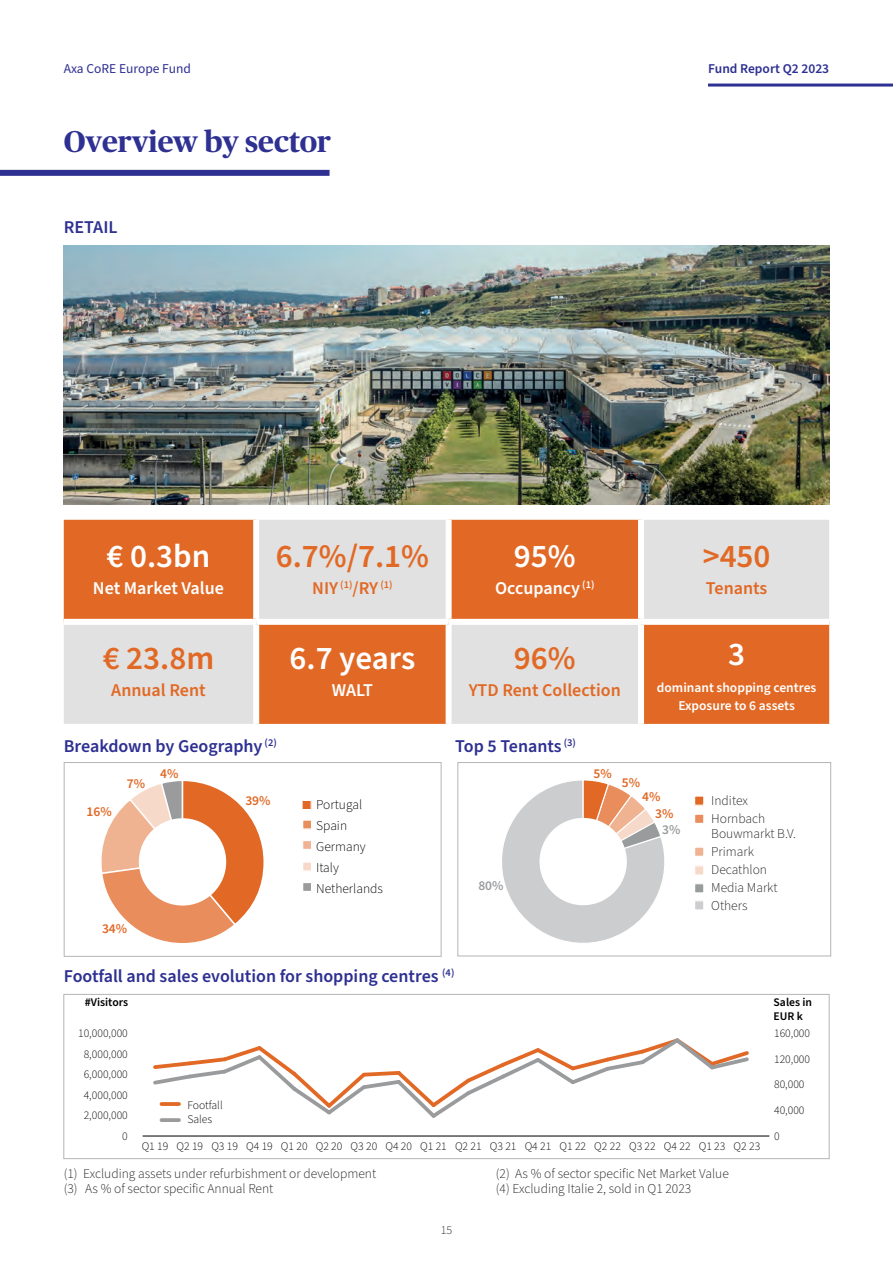
<style>
.page{position:relative;width:893px;height:1263px;background:#fff}
.page>*{position:absolute;margin:0;border:0;box-sizing:border-box;transform-origin:0 0}
.t1{font:600 33px "Source Sans Pro";color:#e16925}
.t2{font:600 33px "Source Sans Pro";color:#fff}
.t3{font:700 30px "Publico Headline";color:#2e3092}
.t4{font:600 18px "Source Sans Pro";color:#2e3092}
.t5{font:600 18px "Source Sans Pro";color:#e16925}
.t6{font:600 18px "Source Sans Pro";color:#fff}
.t7{font:300 13.5px/18px "Source Sans Pro";color:#231f20}
.t8{font:600 13.5px/18px "Source Sans Pro";color:#fff;text-align:center}
.t9{font:300 13.5px/21px "Source Sans Pro";color:#000}
.t10{font:600 13.5px/17.2px "Source Sans Pro";color:#e16825}
.t11{font:13.5px "Source Sans Pro";color:#2e3092}
.t12{font:600 13.5px "Source Sans Pro";color:#2e3092}
.t13{font:600 13.5px "Source Sans Pro";color:#999c9d}
.t14{font:300 12px "Source Sans Pro";color:#231f20}
.t15{font:300 11.7px/14px "Source Sans Pro";color:#000001}
.t16{font:600 11.7px/14px "Source Sans Pro";color:#000001}
</style>
<div class="page">
<hr style="left:708px;top:84px;width:185px;height:3px;background:#2e3092">
<div style="left:0;top:170px;width:330px;height:6px;background:#2e3092"></div>
<img style="left:64px;top:245px;width:765px;height:260px">
<svg style="left:64px;top:520px;width:765px;height:204px;background:#e1a583"></svg>
<div style="left:253px;top:520px;width:6px;height:99px;background:#fff"></div>
<div style="left:446px;top:520px;width:6px;height:99px;background:#fff"></div>
<div style="left:638px;top:520px;width:6px;height:99px;background:#fff"></div>
<div style="left:64px;top:619px;width:192px;height:6px;background:#fff"></div>
<div style="left:256px;top:619px;width:193px;height:6px;background:#fff"></div>
<div style="left:253px;top:625px;width:6px;height:99px;background:#fff"></div>
<div style="left:449px;top:619px;width:192px;height:6px;background:#fff"></div>
<div style="left:446px;top:625px;width:6px;height:99px;background:#fff"></div>
<div style="left:641px;top:619px;width:188px;height:6px;background:#fff"></div>
<div style="left:638px;top:625px;width:6px;height:99px;background:#fff"></div>
<svg style="left:101px;top:781px;width:163px;height:162px"></svg>
<div style="left:139px;top:818px;width:87px;height:87px;background:#fff;border-radius:50%"></div>
<div style="left:302px;top:820px;width:10px;height:9px;background:#e88d5b"></div>
<div style="left:302px;top:819px;width:10px;height:11px;border:2px solid #fff"></div>
<div style="left:302px;top:840px;width:10px;height:9px;background:#f0b392"></div>
<div style="left:302px;top:840px;width:10px;height:10px;border:2px solid #fff"></div>
<div style="left:302px;top:800px;width:9px;height:10px;background:#e16825"></div>
<div style="left:301px;top:800px;width:11px;height:10px;border:1px solid #fff"></div>
<div style="left:302px;top:862px;width:10px;height:9px;background:#f7d9c9"></div>
<div style="left:302px;top:861px;width:10px;height:11px;border:2px solid #fff"></div>
<div style="left:302px;top:882px;width:10px;height:9px;background:#999b9c"></div>
<div style="left:302px;top:882px;width:10px;height:10px;border:2px solid #fff"></div>
<div style="left:64px;top:762px;width:377px;height:195px;border:1px solid #b4b5b6"></div>
<svg style="left:502px;top:780px;width:163px;height:163px"></svg>
<div style="left:539px;top:818px;width:88px;height:87px;background:#fff;border-radius:50%"></div>
<div style="left:695px;top:796px;width:9px;height:9px;background:#e16825"></div>
<div style="left:694px;top:795px;width:10px;height:11px;border:1px solid #fff"></div>
<div style="left:695px;top:814px;width:9px;height:9px;background:#e88d5b"></div>
<div style="left:694px;top:814px;width:10px;height:10px;border:1px solid #fff"></div>
<div style="left:695px;top:866px;width:9px;height:9px;background:#f7d9c9"></div>
<div style="left:694px;top:865px;width:10px;height:11px;border:1px solid #fff"></div>
<div style="left:695px;top:884px;width:9px;height:9px;background:#999c9d"></div>
<div style="left:694px;top:883px;width:10px;height:10px;border:1px solid #fff"></div>
<div style="left:695px;top:901px;width:9px;height:9px;background:#cccdce"></div>
<div style="left:694px;top:900px;width:10px;height:10px;border:1px solid #fff"></div>
<div style="left:695px;top:847px;width:9px;height:9px;background:#f0b392"></div>
<div style="left:694px;top:846px;width:10px;height:11px;border:1px solid #fff"></div>
<div style="left:457px;top:762px;width:374px;height:194px;border:1px solid #b4b5b6"></div>
<hr style="left:143px;top:1135px;width:626px;height:1px;background:#000001">
<svg style="left:153px;top:1038px;width:596px;height:83px"></svg>
<svg style="left:161px;top:1102px;width:18px;height:4px"></svg>
<svg style="left:161px;top:1118px;width:18px;height:4px"></svg>
<div style="left:63px;top:994px;width:766px;height:165px;border:1px solid #b4b5b6"></div>
<p class="t11" style="left:64px;top:59px;width:129px">Axa CoRE Europe Fund</p>
<p class="t12" style="left:708px;top:59px;width:123px">Fund Report Q2 2023</p>
<h2 class="t3" style="left:64px;top:120px;width:269px">Overview by sector</h2>
<h3 class="t4" style="left:64px;top:215px;width:55px">RETAIL</h3>
<h1 class="t2" style="left:107px;top:534px;width:105px">€ 0.3bn</h1>
<h3 class="t6" style="left:93px;top:576px;width:133px">Net Market Value</h3>
<h1 class="t1" style="left:276px;top:534px;width:155px">6.7%/7.1%</h1>
<h3 class="t5" style="left:312px;top:576px;width:82px">NIY <sup>(1)</sup>/RY <sup>(1)</sup></h3>
<h1 class="t2" style="left:514px;top:534px;width:63px">95%</h1>
<h3 class="t6" style="left:495px;top:576px;width:101px">Occupancy <sup>(1)</sup></h3>
<h1 class="t1" style="left:703px;top:534px;width:69px">&gt;450</h1>
<h3 class="t5" style="left:706px;top:576px;width:63px">Tenants</h3>
<h1 class="t1" style="left:103px;top:636px;width:113px">€ 23.8m</h1>
<h3 class="t5" style="left:111px;top:678px;width:96px">Annual Rent</h3>
<h1 class="t2" style="left:290px;top:636px;width:127px">6.7 years</h1>
<h3 class="t6" style="left:332px;top:678px;width:43px">WALT</h3>
<h1 class="t1" style="left:514px;top:636px;width:63px">96%</h1>
<h3 class="t5" style="left:469px;top:678px;width:153px">YTD Rent Collection</h3>
<h3 class="t4" style="left:64px;top:734px;width:215px">Breakdown by Geography <sup>(2)</sup></h3>
<h3 class="t4" style="left:455px;top:734px;width:122px">Top 5 Tenants <sup>(3)</sup></h3>
<p class="t10" style="left:160px;top:765px;width:20px">4%</p>
<p class="t10" style="left:593px;top:765px;width:20px">5%</p>
<p class="t10" style="left:127px;top:775px;width:20px">7%</p>
<p class="t10" style="left:622px;top:775px;width:20px">5%</p>
<h1 class="t2" style="left:728px;top:632px;width:18px">3</h1>
<p class="t8" style="left:657px;top:679px;width:161px">dominant shopping centres<br>Exposure to 6 assets</p>
<p class="t10" style="left:245px;top:792px;width:27px">39%</p>
<p class="t10" style="left:87px;top:803px;width:27px">16%</p>
<p class="t9" style="left:316px;top:794px;width:68px">Portugal<br>Spain<br>Germany<br>Italy<br>Netherlands</p>
<p class="t10" style="left:102px;top:920px;width:27px">34%</p>
<h3 class="t4" style="left:64px;top:964px;width:392px">Footfall and sales evolution for shopping centres <sup>(4)</sup></h3>
<p class="t13" style="left:478px;top:876px;width:27px">80%</p>
<p class="t10" style="left:655px;top:788px;width:20px;text-indent:-13px">4%<br>3%</p>
<p class="t13" style="left:662px;top:820px;width:20px">3%</p>
<p class="t7" style="left:711px;top:792px;width:56px">Inditex<br>Hornbach</p>
<p class="t7" style="left:711px;top:825px;width:86px">Bouwmarkt B.V.<br>Primark<br>Decathlon<br>Media Markt<br>Others</p>
<p class="t16" style="left:85px;top:996px;width:45px">#Visitors</p>
<p class="t16" style="left:774px;top:996px;width:40px">Sales in<br>EUR k</p>
<p class="t15" style="left:78px;top:1026px;width:51px">10,000,000</p>
<p class="t15" style="left:84px;top:1047px;width:46px">8,000,000</p>
<p class="t15" style="left:84px;top:1067px;width:46px">6,000,000</p>
<p class="t15" style="left:84px;top:1088px;width:46px">4,000,000</p>
<p class="t15" style="left:84px;top:1108px;width:46px">2,000,000</p>
<p class="t15" style="left:122px;top:1129px;width:7px">0</p>
<p class="t15" style="left:187px;top:1099px;width:37px">Footfall<br>Sales</p>
<p class="t15" style="left:142px;top:1139px;width:620px">Q1 19 Q2 19 Q3 19 Q4 19 Q1 20 Q2 20 Q3 20 Q4 20 Q1 21 Q2 21 Q3 21 Q4 21 Q1 22 Q2 22 Q3 22 Q4 22 Q1 23 Q2 23</p>
<p class="t7" style="left:64px;top:1165px;width:314px">(1) Excluding assets under refurbishment or development</p>
<p class="t7" style="left:496px;top:1165px;width:235px">(2) As % of sector specific Net Market Value</p>
<p class="t7" style="left:64px;top:1180px;width:211px">(3) As % of sector specific Annual Rent</p>
<p class="t7" style="left:496px;top:1180px;width:197px">(4) Excluding Italie 2, sold in Q1 2023</p>
<p class="t14" style="left:441px;top:1222px;width:13px">15</p>
<p class="t15" style="left:774px;top:1026px;width:37px">160,000</p>
<p class="t15" style="left:774px;top:1052px;width:37px">120,000</p>
<p class="t15" style="left:774px;top:1078px;width:32px">80,000</p>
<p class="t15" style="left:774px;top:1103px;width:32px">40,000</p>
<p class="t15" style="left:774px;top:1129px;width:7px">0</p>
</div>
